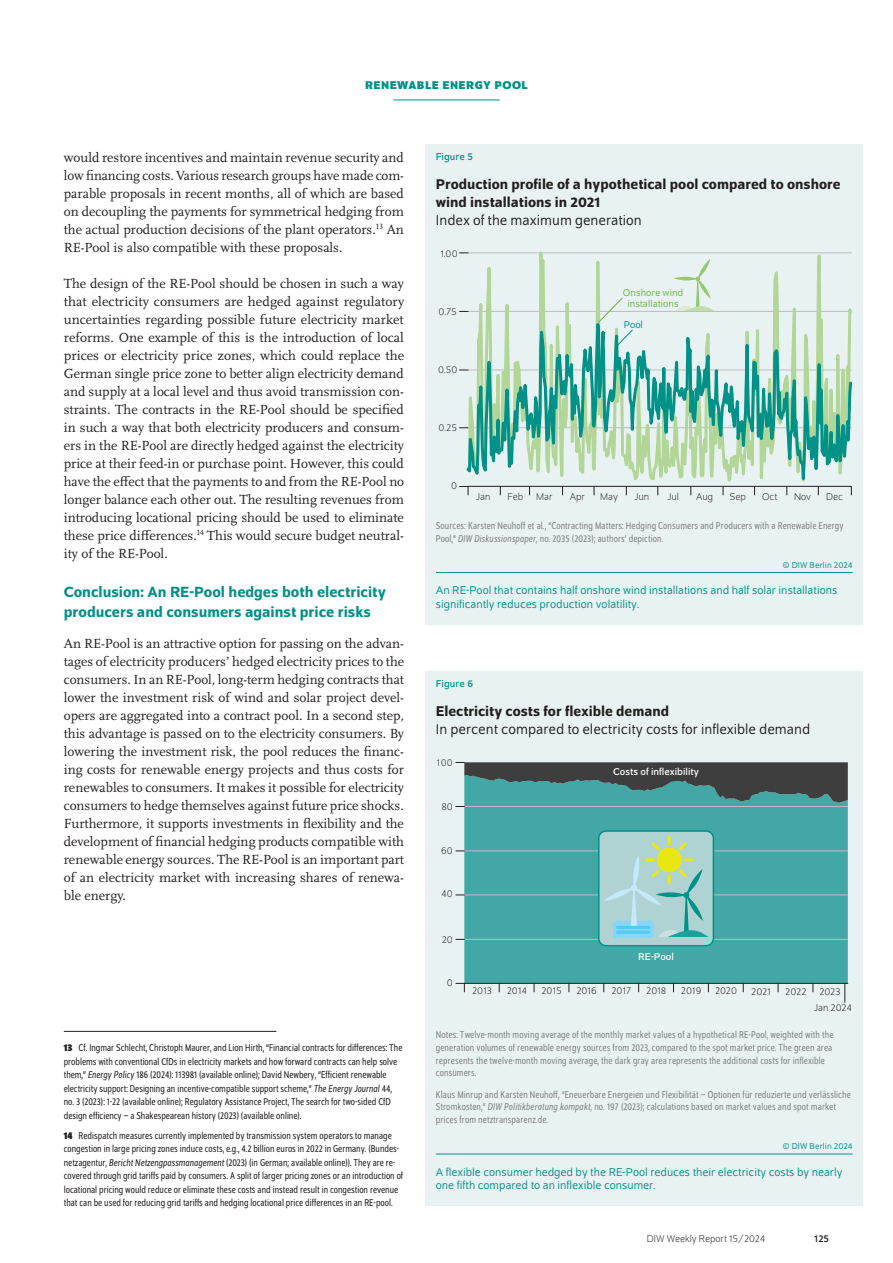
<style>
.page{position:relative;width:893px;height:1263px;background:#fff}
.page>*{position:absolute;margin:0;border:0;box-sizing:border-box;transform-origin:0 0}
.t1{font:500 15.75px/19.5px "Schumpeter";color:#009188}
.t2{font:500 15px/18px "Schumpeter";color:#231f20}
.t3{font:15px "Schumpeter Blond";color:#231f20}
.t4{font:13.8px/18px "Scala Pro";color:#231f20;text-align:justify}
.t5{font:12px/13.5px "Schumpeter Blond";color:#009188}
.t6{font:700 12px "Schumpeter";color:#009188}
.t7{font:semi-condensed 10.5px/13.5px "Schumpeter Blond";color:#231f20}
.t8{font:semi-condensed 10.5px/12.8px "Schumpeter Blond";letter-spacing:.01em;color:#808285}
.t9{font:300 10.5px/16px "Schumpeter";color:#231f20}
.t10{font:10.5px "Schumpeter";color:#fff}
.t11{font:10.5px/10.5px "Schumpeter Blond";color:#6cb640;text-align:center}
.t12{font:10.5px "Schumpeter";letter-spacing:.01em;color:#009188}
.t13{font:10.5px "Schumpeter Blond";color:#009188}
.t14{font:10.5px "Schumpeter";color:#231f20}
.t15{font:9px "Schumpeter Blond";letter-spacing:.01em;color:#009188}
.s1{font-family:"Schumpeter";font-weight:700}
.s2{font-style:italic}
</style>
<div class="page">
<hr style="left:393px;top:100px;width:107px;height:1px;background:#009188">
<hr style="left:64px;top:1031px;width:212px;height:1px;background:#231f20">
<div style="left:425px;top:144px;width:438px;height:481px;background:#e9f2f2"></div>
<svg style="left:460px;top:251px;width:393px;height:245px"></svg>
<hr style="left:436px;top:572px;width:417px;height:1px;background:#009188">
<div style="left:425px;top:671px;width:438px;height:535px;background:#e9f2f2"></div>
<div style="left:464px;top:807px;width:384px;height:176px;background:#43a8a5"></div>
<svg style="left:845px;top:984px;width:1px;height:18px"></svg>
<hr style="left:464px;top:939px;width:384px;height:1px;background:#bcbdc0">
<hr style="left:464px;top:895px;width:384px;height:1px;background:#bcbdc0">
<hr style="left:464px;top:851px;width:384px;height:1px;background:#bcbdc0">
<hr style="left:464px;top:983px;width:384px;height:1px;background:#231f20">
<svg style="left:456px;top:762px;width:392px;height:45px;background:#487070"></svg>
<svg style="left:456px;top:983px;width:9px;height:9px"></svg>
<div style="left:599px;top:831px;width:114px;height:115px;background:#afd3d2;border-radius:7px"></div>
<div style="left:598px;top:830px;width:116px;height:116px;border:2px solid #009188;border-radius:7px"></div>
<div style="left:613px;top:921px;width:40px;height:17px;background:#86d6f7;border-radius:3px"></div>
<svg style="left:604px;top:837px;width:104px;height:100px"></svg>
<hr style="left:617px;top:926px;width:32px;height:3px;background:#51caf5">
<hr style="left:617px;top:931px;width:32px;height:3px;background:#51caf5">
<hr style="left:436px;top:1153px;width:417px;height:1px;background:#009188">
<p class="t6" style="left:365px;top:79px;width:18px">RENEWABLE</p>
<p class="t6" style="left:442px;top:79px;width:17px">ENERGY</p>
<p class="t6" style="left:495px;top:79px;width:18px">POOL</p>
<p class="t4" style="left:64px;top:148px;width:342px">would restore incentives and maintain revenue security and low financing costs. Various research groups have made com&shy;parable proposals in recent months, all of which are based on decoupling the payments for symmetrical hedging from the actual production decisions of the plant operators.<sup>13</sup> An RE-Pool is also compatible with these proposals.</p>
<p class="t4" style="left:64px;top:274px;width:342px">The design of the RE-Pool should be chosen in such a way that electricity consumers are hedged against regulatory uncertainties regarding possible future electricity market reforms. One example of this is the introduction of local prices or electricity price zones, which could replace the German single price zone to better align electricity demand and supply at a local level and thus avoid transmission con&shy;straints. The contracts in the RE-Pool should be specified in such a way that both electricity producers and consum&shy;ers in the RE-Pool are directly hedged against the electricity price at their feed-in or purchase point. However, this could have the effect that the payments to and from the RE-Pool no longer balance each other out. The resulting revenues from introducing locational pricing should be used to eliminate these price differences.<sup>14</sup> This would secure budget neutral&shy;ity of the RE-Pool.</p>
<p class="t1" style="left:64px;top:582px;width:324px">Conclusion: An RE-Pool hedges both electricity producers and consumers against price risks</p>
<p class="t4" style="left:64px;top:634px;width:342px">An RE-Pool is an attractive option for passing on the advan&shy;tages of electricity producers’ hedged electricity prices to the consumers. In an RE-Pool, long-term hedging contracts that lower the investment risk of wind and solar project devel&shy;opers are aggregated into a contract pool. In a second step, this advantage is passed on to the electricity consumers. By lowering the investment risk, the pool reduces the financ&shy;ing costs for renewable energy projects and thus costs for renewables to consumers. It makes it possible for electricity consumers to hedge themselves against future price shocks.<br>Furthermore, it supports investments in flexibility and the development of financial hedging products compatible with renewable energy sources. The RE-Pool is an important part of an electricity market with increasing shares of renewa&shy;ble energy.</p>
<p class="t7" style="left:64px;top:1041px;width:340px"><span class="s1">13</span> Cf. Ingmar Schlecht, Christoph Maurer, and Lion Hirth, “Financial contracts for differences: The problems with conventional CfDs in electricity markets and how forward contracts can help solve them,” <span class="s2">Energy Policy</span> 186 (2024): 113981 (available online); David Newbery, “Efficient renewable electricity support: Designing an incentive-compatible support scheme,” <span class="s2">The Energy Journal</span> 44, no. 3 (2023): 1-22 (available online); Regulatory Assistance Project, The search for two-sided CfD design efficiency – a Shakespearean history (2023) (available online).</p>
<p class="t7" style="left:64px;top:1129px;width:341px"><span class="s1">14</span> Redispatch measures currently implemented by transmission system operators to manage congestion in large pricing zones induce costs, e.g., 4.2 billion euros in 2022 in Germany. (Bundes&shy;netzagentur, <span class="s2">Bericht Netzengpassmanagement</span> (2023) (in German; available online)). They are re&shy;covered through grid tariffs paid by consumers. A split of larger pricing zones or an introduction of locational pricing would reduce or eliminate these costs and instead result in congestion revenue that can be used for reducing grid tariffs and hedging locational price differences in an RE-pool.</p>
<p class="t12" style="left:436px;top:151px;width:39px">Figure 5</p>
<p class="t2" style="left:436px;top:175px;width:406px">Production profile of a hypothetical pool compared to onshore wind installations in 2021</p>
<p class="t3" style="left:436px;top:212px;width:207px">Index of the maximum generation</p>
<p class="t9" style="left:441px;top:246px;width:19px">1.00</p>
<p class="t9" style="left:439px;top:304px;width:20px">0.75</p>
<p class="t9" style="left:438px;top:362px;width:21px">0.50</p>
<p class="t9" style="left:439px;top:420px;width:20px">0.25</p>
<p class="t11" style="left:623px;top:288px;width:62px">Onshore wind installations</p>
<p class="t13" style="left:624px;top:320px;width:21px">Pool</p>
<p class="t9" style="left:451px;top:478px;width:7px">0</p>
<p class="t9" style="left:476px;top:489px;width:16px">Jan</p>
<p class="t9" style="left:507px;top:489px;width:47px">Feb Mar</p>
<p class="t9" style="left:570px;top:489px;width:17px">Apr</p>
<p class="t9" style="left:600px;top:489px;width:19px">May</p>
<p class="t9" style="left:634px;top:489px;width:16px">Jun</p>
<p class="t9" style="left:668px;top:489px;width:13px">Jul</p>
<p class="t9" style="left:696px;top:489px;width:19px">Aug</p>
<p class="t9" style="left:729px;top:489px;width:18px">Sep</p>
<p class="t9" style="left:762px;top:489px;width:17px">Oct</p>
<p class="t9" style="left:794px;top:489px;width:19px">Nov</p>
<p class="t9" style="left:826px;top:489px;width:18px">Dec</p>
<p class="t8" style="left:436px;top:519px;width:409px">Sources: Karsten Neuhoff et al., “Contracting Matters: Hedging Consumers and Producers with a Renewable Energy<br>Pool,” <span class="s2">DIW Diskussionspaper,</span> no. 2035 (2023); authors’ depiction.</p>
<p class="t15" style="left:782px;top:561px;width:72px">© DIW Berlin 2024</p>
<p class="t5" style="left:436px;top:584px;width:403px">An RE-Pool that contains half onshore wind installations and half solar installations significantly reduces production volatility.</p>
<p class="t12" style="left:436px;top:679px;width:39px">Figure 6</p>
<p class="t2" style="left:436px;top:702px;width:235px">Electricity costs for flexible demand</p>
<p class="t3" style="left:436px;top:722px;width:376px">In percent compared to electricity costs for inflexible demand</p>
<p class="t9" style="left:437px;top:755px;width:17px">100</p>
<p class="t9" style="left:441px;top:798px;width:13px">80</p>
<p class="t9" style="left:441px;top:843px;width:13px">60</p>
<p class="t9" style="left:441px;top:886px;width:13px">40</p>
<p class="t9" style="left:442px;top:931px;width:13px">20</p>
<p class="t9" style="left:447px;top:975px;width:7px">0</p>
<p class="t10" style="left:613px;top:766px;width:87px">Costs of inflexibility</p>
<p class="t10" style="left:638px;top:951px;width:37px">RE-Pool</p>
<p class="t9" style="left:472px;top:983px;width:22px">2013</p>
<p class="t9" style="left:507px;top:983px;width:22px">2014</p>
<p class="t9" style="left:541px;top:983px;width:22px">2015</p>
<p class="t9" style="left:576px;top:983px;width:22px">2016</p>
<p class="t9" style="left:611px;top:983px;width:21px">2017</p>
<p class="t9" style="left:646px;top:983px;width:22px">2018</p>
<p class="t9" style="left:681px;top:983px;width:22px">2019</p>
<p class="t9" style="left:715px;top:983px;width:23px">2020</p>
<p class="t9" style="left:751px;top:983px;width:21px">2021</p>
<p class="t9" style="left:814px;top:983px;width:39px;text-indent:-29px">2022 2023<br>Jan 2024</p>
<p class="t8" style="left:436px;top:1029px;width:399px">Notes: Twelve-month moving average of the monthly market values of a hypothetical RE-Pool, weighted with the generation volumes of renewable energy sources from 2023, compared to the spot market price. The green area represents the twelve-month moving average, the dark gray area represents the additional costs for inflexible consumers.</p>
<p class="t8" style="left:436px;top:1088px;width:416px">Klaus Minrup and Karsten Neuhoff, “Eneuerbare Energeien und Flexibilität – Optionen für reduzierte und verlässliche<br>Stromkosten,” <span class="s2">DIW Politikberatung kompakt,</span> no. 197 (2023); calculations based on market values and spot market prices from netztransparenz.de.</p>
<p class="t15" style="left:782px;top:1142px;width:72px">© DIW Berlin 2024</p>
<p class="t5" style="left:436px;top:1165px;width:408px">A flexible consumer hedged by the RE-Pool reduces their electricity costs by nearly one fifth compared to an inflexible consumer.</p>
<p class="t9" style="left:647px;top:1231px;width:120px">DIW Weekly Report 15/2024</p>
<p class="t14" style="left:814px;top:1233px;width:16px">125</p>
</div>
